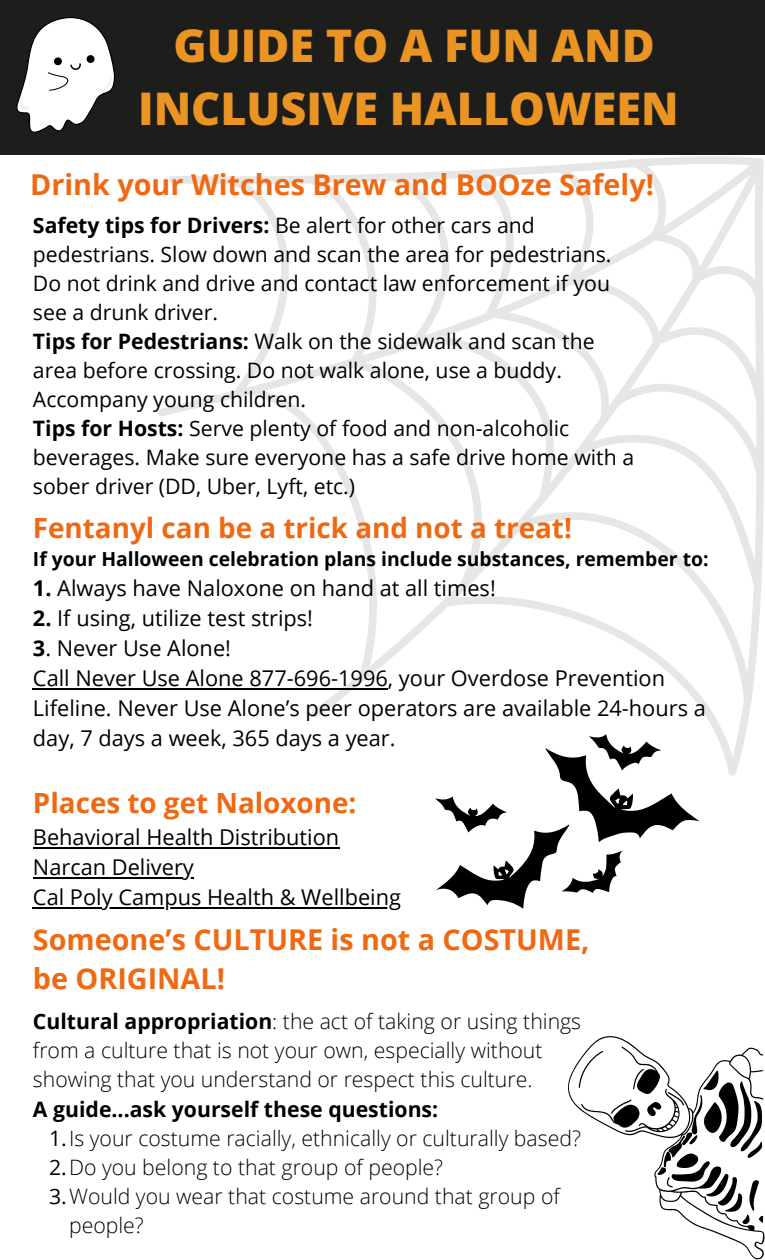
<style>
.page{position:relative;width:765px;height:1260px;background:#fff}
.page>*{position:absolute;margin:0;border:0;box-sizing:border-box;transform-origin:0 0}
.t1{font:800 45px/62.8px "Open Sans";color:#ea9423;text-align:center}
.t2{font:700 28.75px/39.4px "Open Sans";color:#f06912}
.t3{font:700 27.88px "Open Sans";color:#f06912}
.t4{font:21.75px/30px "Open Sans";color:#000}
.t5{font:21.25px/29px "Open Sans";color:#000}
.t6{font:300 21.25px/29px "Open Sans";color:#000}
.t7{font:700 21.25px "Open Sans";color:#000}
.t8{font:700 19.38px "Open Sans";color:#000}
.s1{font-weight:700}
.s2{font-weight:400}
</style>
<div class="page">
<div style="left:0;top:0;width:765px;height:154px;background:#1d1d1b"></div>
<svg style="left:16px;top:17px;width:99px;height:116px"></svg>
<svg style="left:158px;top:156px;width:606px;height:620px"></svg>
<svg style="left:568px;top:1036px;width:197px;height:224px"></svg>
<svg style="left:579px;top:1046px;width:184px;height:178px"></svg>
<svg style="left:435px;top:734px;width:264px;height:175px"></svg>
<hr style="left:33px;top:688px;width:355px;height:2px;background:#000">
<hr style="left:33px;top:847px;width:306px;height:2px;background:#000">
<hr style="left:33px;top:877px;width:161px;height:2px;background:#000">
<hr style="left:33px;top:907px;width:368px;height:2px;background:#000">
<p class="t1" style="left:138px;top:14px;width:542px">GUIDE TO A FUN AND<br>INCLUSIVE HALLOWEEN</p>
<p class="t2" style="left:30px;top:164px;width:625px">Drink your Witches Brew and BOOze Safely!</p>
<p class="t5" style="left:33px;top:210px;width:580px"><span class="s1">Safety tips for Drivers:</span> Be alert for other cars and pedestrians. Slow down and scan the area for pedestrians.<br>Do not drink and drive and contact law enforcement if you see a drunk driver.</p>
<p class="t5" style="left:33px;top:326px;width:563px"><span class="s1">Tips for Pedestrians:</span> Walk on the sidewalk and scan the area before crossing. Do not walk alone, use a buddy.<br>Accompany young children.</p>
<p class="t5" style="left:33px;top:414px;width:603px"><span class="s1">Tips for Hosts:</span> Serve plenty of food and non-alcoholic beverages. Make sure everyone has a safe drive home with a sober driver (DD, Uber, Lyft, etc.)</p>
<p class="t3" style="left:33px;top:508px;width:541px">Fentanyl can be a trick and not a treat!</p>
<h1 class="t8" style="left:33px;top:546px;width:677px">If your Halloween celebration plans include substances, remember to:</h1>
<p class="t4" style="left:33px;top:573px;width:464px"><span class="s1">1.</span> Always have Naloxone on hand at all times!</p>
<h2 class="t4" style="left:33px;top:603px;width:282px"><span class="s1">2.</span> If using, utilize test strips!</h2>
<p class="t4" style="left:33px;top:633px;width:200px"><span class="s1">3</span>. Never Use Alone!</p>
<p class="t4" style="left:33px;top:663px;width:674px">Call Never Use Alone 877-696-1996, your Overdose Prevention<br>Lifeline. Never Use Alone’s peer operators are available 24-hours a day, 7 days a week, 365 days a year.</p>
<p class="t3" style="left:33px;top:783px;width:325px">Places to get Naloxone:</p>
<p class="t4" style="left:33px;top:821px;width:308px">Behavioral Health Distribution</p>
<p class="t4" style="left:33px;top:851px;width:162px">Narcan Delivery</p>
<p class="t4" style="left:33px;top:881px;width:370px">Cal Poly Campus Health &amp; Wellbeing</p>
<p class="t2" style="left:33px;top:919px;width:558px">Someone’s CULTURE is not a COSTUME, be ORIGINAL!</p>
<p class="t6" style="left:33px;top:1007px;width:550px"><span class="s1">Cultural appropriation</span>: the act of taking or using things from a culture that is not your own, especially without showing that you understand or respect this culture.</p>
<p class="t7" style="left:33px;top:1094px;width:407px">A guide...ask yourself these questions:</p>
<h2 class="t6" style="left:49px;top:1123px;width:533px"><span class="s2">1.</span>Is your costume racially, ethnically or culturally based?</h2>
<p class="t6" style="left:49px;top:1152px;width:396px"><span class="s2">2.</span>Do you belong to that group of people?</p>
<p class="t6" style="left:69px;top:1181px;width:492px;text-indent:-20px"><span class="s2">3.</span>Would you wear that costume around that group of people?</p>
</div>
